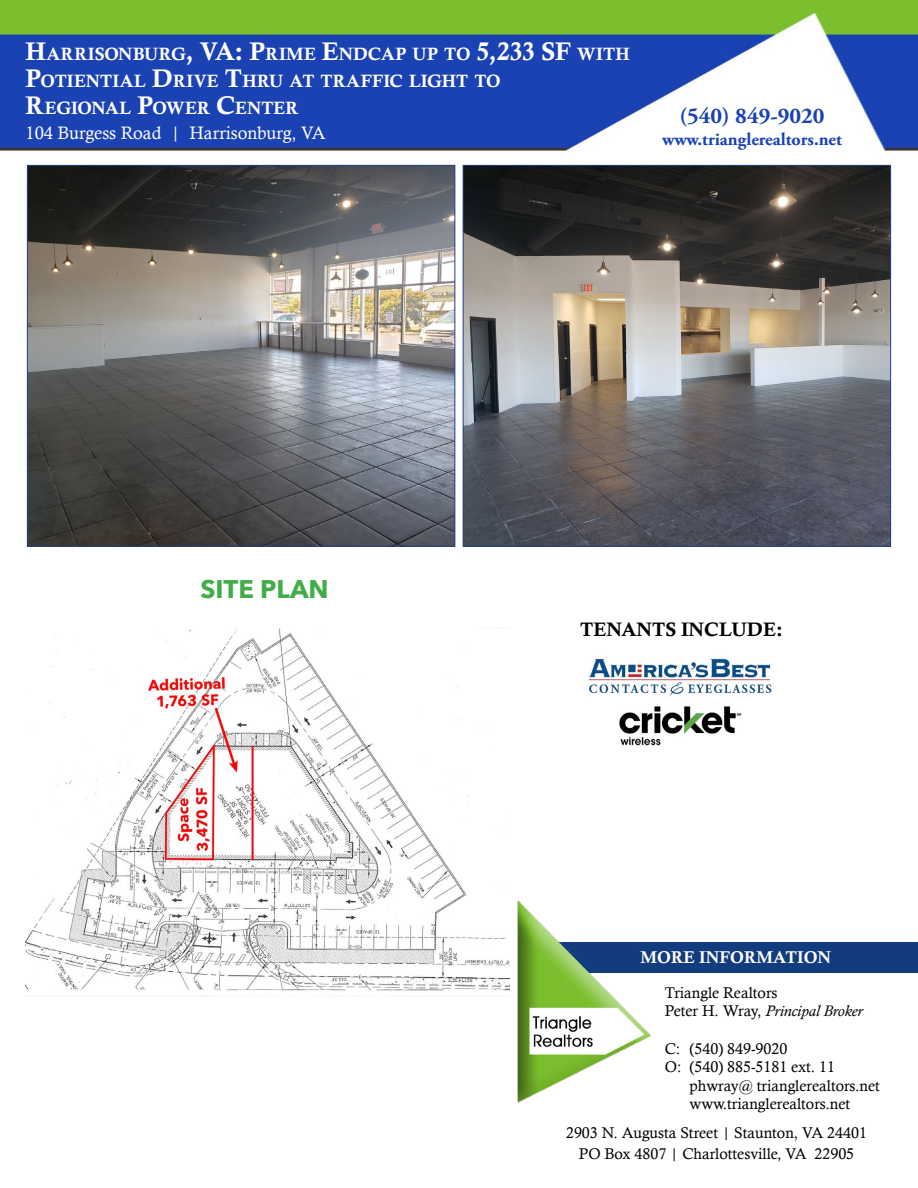
<style>
.page{position:relative;width:918px;height:1188px;background:#fff}
.page>*{position:absolute;margin:0;border:0;box-sizing:border-box;transform-origin:0 0}
.t1{font:700 25.5px "Avenir Next";color:#41ad49}
.t2{font:700 22.5px "Adobe Garamond Pro";color:#1a42b3}
.t3{font:19.5px "Calis MT Bol";color:#000}
.t4{font:18px "Calisto";color:#fff}
.t5{font:700 18px "Adobe Garamond Pro";color:#1a42b3}
.t6{font:17.85px/27px "Calis MT Bol";letter-spacing:.005em;color:#fff}
.t7{font:17.1px "Calis MT Bol";color:#fff}
.t8{font:15.6px/18.6px "Calisto";color:#000}
.s1{font-size:25.5px}
.s2{font-style:italic}
</style>
<div class="page">
<img style="left:0;top:0;width:918px;height:987px">
<img style="left:26px;top:627px;width:484px;height:370px">
<img style="left:29px;top:167px;width:424px;height:378px">
<img style="left:465px;top:167px;width:424px;height:378px">
<div style="left:538px;top:942px;width:380px;height:30px;background:#123c7d"></div>
<img style="left:505px;top:896px;width:148px;height:207px">
<img style="left:554px;top:652px;width:255px;height:97px">
<p class="t6" style="left:25px;top:41px;width:605px"><span class="s1">H</span>ARRISONBURG<span class="s1">, VA: P</span>RIME <span class="s1">E</span>NDCAP UP TO <span class="s1">5,233 SF</span> WITH<br><span class="s1">P</span>OTIENTIAL <span class="s1">D</span>RIVE <span class="s1">T</span>HRU AT TRAFFIC LIGHT TO<br><span class="s1">R</span>EGIONAL <span class="s1">P</span>OWER <span class="s1">C</span>ENTER</p>
<p class="t4" style="left:26px;top:123px;width:302px">104 Burgess Road | Harrisonburg, VA</p>
<h2 class="t2" style="left:680px;top:103px;width:147px">(540) 849-9020</h2>
<p class="t5" style="left:662px;top:128px;width:181px">www.trianglerealtors.net</p>
<h1 class="t1" style="left:200px;top:567px;width:130px">SITE PLAN</h1>
<p class="t3" style="left:580px;top:618px;width:204px">TENANTS INCLUDE:</p>
<p class="t7" style="left:640px;top:947px;width:192px">MORE INFORMATION</p>
<p class="t8" style="left:665px;top:983px;width:199px">Triangle Realtors<br>Peter H. Wray, <span class="s2">Principal Broker</span></p>
<p class="t8" style="left:665px;top:1039px;width:124px">C: (540) 849-9020</p>
<p class="t8" style="left:665px;top:1057px;width:172px">O: (540) 885-5181 ext. 11</p>
<p class="t8" style="left:690px;top:1076px;width:192px">phwray@ trianglerealtors.net</p>
<p class="t8" style="left:690px;top:1095px;width:162px">www.trianglerealtors.net</p>
<p class="t8" style="left:566px;top:1122px;width:302px;line-height:21px;text-align:center">2903 N. Augusta Street | Staunton, VA 24401<br>PO Box 4807 | Charlottesville, VA 22905</p>
</div>
